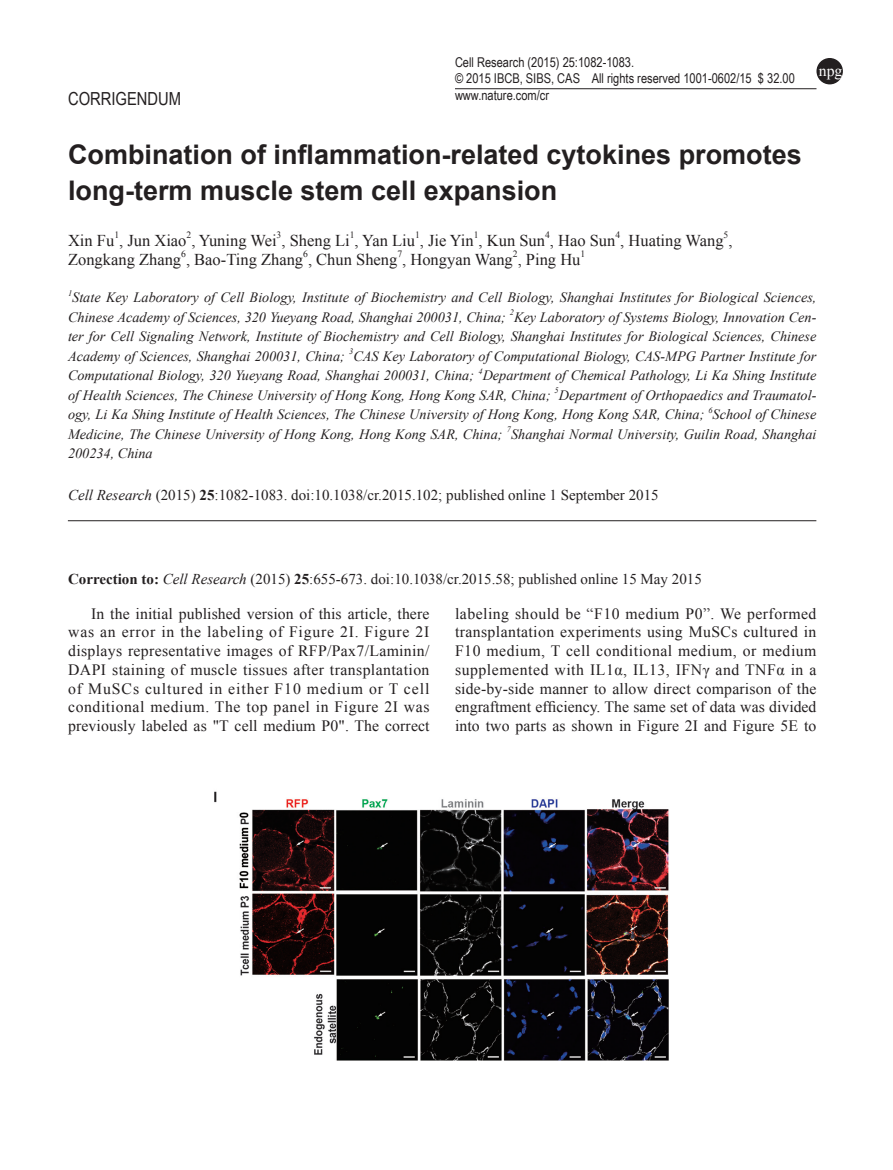
<style>
.page{position:relative;width:893px;height:1170px;background:#fff}
.page>*{position:absolute;margin:0;border:0;box-sizing:border-box;transform-origin:0 0}
.t1{font:700 27px/36px "Arial";color:#231f20}
.t2{font:18px "Arial Narrow";color:#231f20}
.t3{font:16.5px "Times New Roman";color:#231f20}
.t4{font:15.75px/18.8px "Times New Roman";letter-spacing:.005em;color:#231f20;text-align:justify}
.t5{font:15.75px "Times New Roman";color:#fff}
.t6{font:15px "Times New Roman";color:#231f20}
.t7{font:italic 14.25px/19.5px "Times New Roman";color:#231f20}
.t8{font:13.5px/16.5px "Arial Narrow";color:#231f20}
.t9{font:9.6px "Times New Roman";color:#231f20}
.t10{font:italic 8.25px "Times New Roman";color:#231f20}
.s1{font-style:italic}
.s2{font-weight:700}
</style>
<div class="page">
<hr style="left:68px;top:520px;width:748px;height:1px;background:#231f20">
<div style="left:817px;top:59px;width:25px;height:25px;background:#231f20;border-radius:50%"></div>
<div style="left:816px;top:58px;width:27px;height:26px;border:2px solid #231f20;border-radius:50%"></div>
<hr style="left:455px;top:88px;width:361px;height:1px;background:#231f20">
<img style="left:214px;top:791px;width:455px;height:270px">
<p class="t2" style="left:68px;top:85px;width:115px">CORRIGENDUM</p>
<p class="t8" style="left:455px;top:53px;width:341px">Cell Research (2015) 25:1082-1083.<br>© 2015 IBCB, SIBS, CAS All rights reserved 1001-0602/15 $ 32.00 www.nature.com/cr</p>
<h1 class="t1" style="left:68px;top:137px;width:735px">Combination of inflammation-related cytokines promotes long-term muscle stem cell expansion</h1>
<p class="t3" style="left:68px;top:229px;width:666px">Xin Fu , Jun Xiao , Yuning Wei , Sheng Li , Yan Liu , Jie Yin , Kun Sun , Hao Sun , Huating Wang ,</p>
<p class="t9" style="left:114px;top:228px;width:6px">1</p>
<p class="t9" style="left:187px;top:228px;width:6px">2</p>
<p class="t9" style="left:277px;top:228px;width:6px">3</p>
<p class="t9" style="left:350px;top:228px;width:6px">1</p>
<p class="t9" style="left:415px;top:228px;width:6px">1</p>
<p class="t9" style="left:474px;top:228px;width:6px">1</p>
<p class="t9" style="left:545px;top:228px;width:6px">4</p>
<p class="t9" style="left:615px;top:228px;width:6px">4</p>
<p class="t9" style="left:724px;top:228px;width:6px">5</p>
<p class="t3" style="left:68px;top:248px;width:514px">Zongkang Zhang , Bao-Ting Zhang , Chun Sheng , Hongyan Wang , Ping Hu</p>
<p class="t9" style="left:181px;top:248px;width:6px">6</p>
<p class="t9" style="left:303px;top:248px;width:6px">6</p>
<p class="t9" style="left:397px;top:248px;width:6px">7</p>
<p class="t9" style="left:513px;top:248px;width:6px">2</p>
<p class="t9" style="left:580px;top:248px;width:6px">1</p>
<p class="t5" style="left:819px;top:60px;width:25px">npg</p>
<p class="t10" style="left:68px;top:287px;width:6px">1</p>
<p class="t7" style="left:68px;top:287px;width:750px">State Key Laboratory of Cell Biology, Institute of Biochemistry and Cell Biology, Shanghai Institutes for Biological Sciences,<br>Chinese Academy of Sciences, 320 Yueyang Road, Shanghai 200031, China;</p>
<p class="t10" style="left:510px;top:307px;width:6px">2</p>
<p class="t7" style="left:68px;top:307px;width:750px;text-align:justify;text-indent:446px">Key Laboratory of Systems Biology, Innovation Cen&shy;ter for Cell Signaling Network, Institute of Biochemistry and Cell Biology, Shanghai Institutes for Biological Sciences, Chinese Academy of Sciences, Shanghai 200031, China;</p>
<p class="t10" style="left:349px;top:346px;width:6px">3</p>
<p class="t7" style="left:68px;top:346px;width:750px;text-indent:285px">CAS Key Laboratory of Computational Biology, CAS-MPG Partner Institute for<br>Computational Biology, 320 Yueyang Road, Shanghai 200031, China;</p>
<p class="t10" style="left:479px;top:365px;width:6px">4</p>
<p class="t7" style="left:68px;top:365px;width:750px;text-indent:415px">Department of Chemical Pathology, Li Ka Shing Institute of Health Sciences, The Chinese University of Hong Kong, Hong Kong SAR, China;</p>
<p class="t10" style="left:555px;top:385px;width:6px">5</p>
<p class="t7" style="left:68px;top:385px;width:750px;text-indent:491px">Department of Orthopaedics and Traumatol&shy;ogy, Li Ka Shing Institute of Health Sciences, The Chinese University of Hong Kong, Hong Kong SAR, China;</p>
<p class="t10" style="left:708px;top:404px;width:6px">6</p>
<p class="t7" style="left:713px;top:404px;width:105px">School of Chinese</p>
<p class="t7" style="left:68px;top:424px;width:436px">Medicine, The Chinese University of Hong Kong, Hong Kong SAR, China;</p>
<p class="t10" style="left:507px;top:424px;width:6px">7</p>
<p class="t7" style="left:511px;top:424px;width:307px">Shanghai Normal University, Guilin Road, Shanghai</p>
<p class="t7" style="left:68px;top:443px;width:86px">200234, China</p>
<p class="t6" style="left:68px;top:484px;width:592px"><span class="s1">Cell Research</span> (2015) <span class="s2">25</span>:1082-1083. doi:10.1038/cr.2015.102; published online 1 September 2015</p>
<p class="t6" style="left:68px;top:568px;width:635px"><span class="s2">Correction to:</span> <span class="s1">Cell Research</span> (2015) <span class="s2">25</span>:655-673. doi:10.1038/cr.2015.58; published online 15 May 2015</p>
<p class="t4" style="left:455px;top:603px;width:363px">labeling should be “F10 medium P0”. We performed transplantation experiments using MuSCs cultured in F10 medium, T cell conditional medium, or medium supplemented with IL1α, IL13, IFNγ and TNFα in a side-by-side manner to allow direct comparison of the engraftment efficiency. The same set of data was divided into two parts as shown in Figure 2I and Figure 5E to</p>
<p class="t4" style="left:68px;top:603px;width:363px;text-indent:23px">In the initial published version of this article, there was an error in the labeling of Figure 2I. Figure 2I displays representative images of RFP/Pax7/Laminin/ DAPI staining of muscle tissues after transplantation of MuSCs cultured in either F10 medium or T cell conditional medium. The top panel in Figure 2I was previously labeled as "T cell medium P0". The correct</p>
</div>
